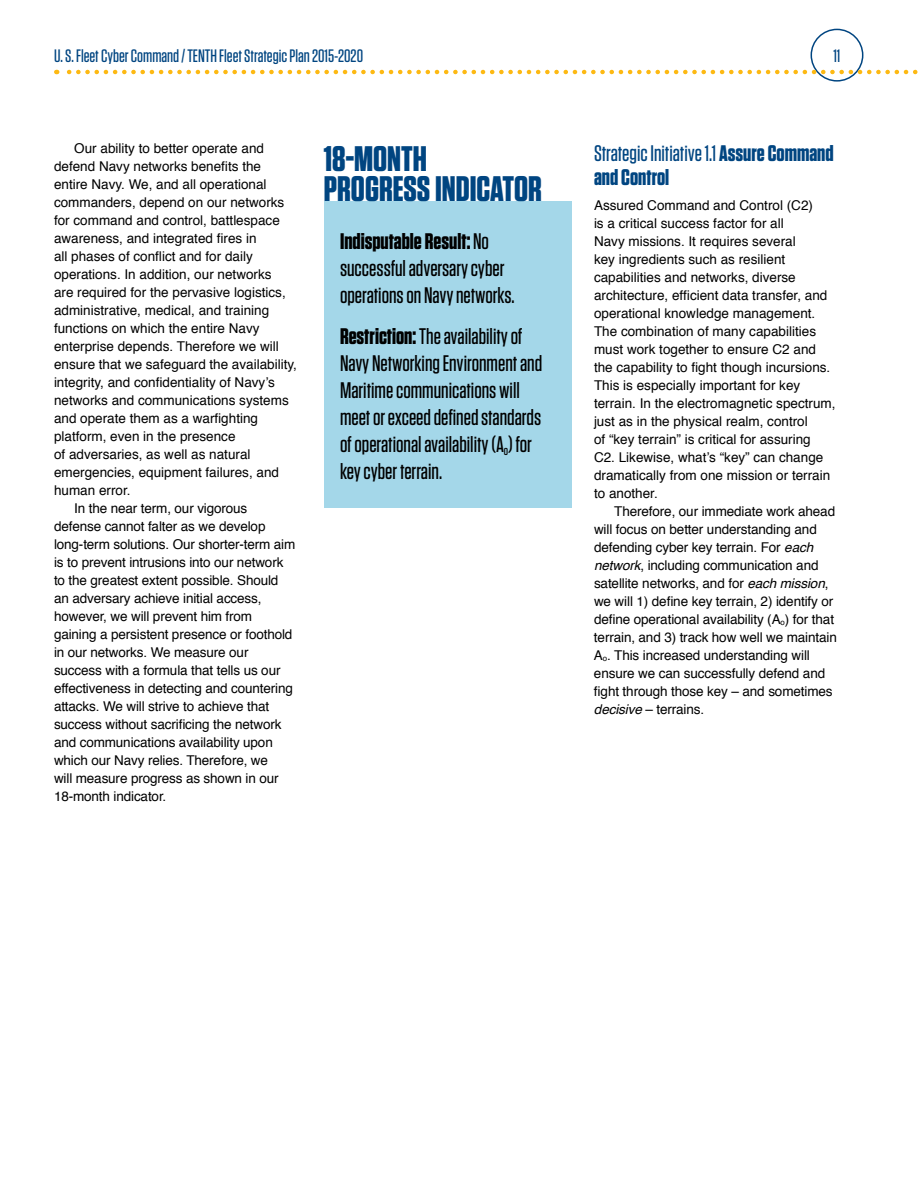
<style>
.page{position:relative;width:918px;height:1188px;background:#fff}
.page>*{position:absolute;margin:0;border:0;box-sizing:border-box;transform-origin:0 0}
.t1{font:700 35.4px/30px "Tungsten";color:#004581}
.t2{font:500 22.5px/27px "Tungsten";color:#000}
.t3{font:700 22.5px/24px "Tungsten";color:#004581}
.t4{font:500 18px "Tungsten";color:#004581}
.t5{font:13.5px/18px "Helvetica";color:#000}
.s1{font-weight:700}
.s2{font-weight:500}
.s3{font-style:italic}
</style>
<div class="page">
<div style="left:811px;top:29px;width:52px;height:53px;border:2px solid #004581;border-radius:50%"></div>
<svg style="left:56px;top:70px;width:862px;height:4px"></svg>
<div style="left:324px;top:201px;width:248px;height:307px;background:#a4d7e9"></div>
<h3 class="t4" style="left:54px;top:46px;width:311px">U. S. Fleet Cyber Command / TENTH Fleet Strategic Plan 2015-2020</h3>
<h3 class="t4" style="left:833px;top:46px;width:9px">11</h3>
<p class="t5" style="left:74px;top:140px;width:191px">Our ability to better operate and</p>
<p class="t5" style="left:54px;top:158px;width:209px">defend Navy networks benefits the</p>
<p class="t5" style="left:54px;top:176px;width:214px">entire Navy. We, and all operational</p>
<p class="t5" style="left:54px;top:194px;width:232px">commanders, depend on our networks</p>
<p class="t5" style="left:54px;top:212px;width:227px">for command and control, battlespace</p>
<p class="t5" style="left:54px;top:230px;width:204px">awareness, and integrated fires in</p>
<p class="t5" style="left:54px;top:248px;width:200px">all phases of conflict and for daily</p>
<p class="t5" style="left:54px;top:266px;width:219px">operations. In addition, our networks</p>
<p class="t5" style="left:54px;top:284px;width:233px">are required for the pervasive logistics,</p>
<p class="t5" style="left:54px;top:302px;width:217px">administrative, medical, and training</p>
<p class="t5" style="left:54px;top:320px;width:207px">functions on which the entire Navy</p>
<p class="t5" style="left:54px;top:338px;width:226px">enterprise depends. Therefore we will</p>
<p class="t5" style="left:54px;top:356px;width:244px">ensure that we safeguard the availability,</p>
<p class="t5" style="left:54px;top:374px;width:222px">integrity, and confidentiality of Navy’s</p>
<p class="t5" style="left:54px;top:392px;width:236px">networks and communications systems</p>
<p class="t5" style="left:54px;top:410px;width:206px">and operate them as a warfighting</p>
<p class="t5" style="left:54px;top:428px;width:183px">platform, even in the presence</p>
<p class="t5" style="left:54px;top:446px;width:198px">of adversaries, as well as natural</p>
<p class="t5" style="left:54px;top:464px;width:227px">emergencies, equipment failures, and</p>
<p class="t5" style="left:54px;top:482px;width:78px">human error.</p>
<p class="t5" style="left:74px;top:500px;width:175px">In the near term, our vigorous</p>
<p class="t5" style="left:54px;top:518px;width:213px">defense cannot falter as we develop</p>
<p class="t5" style="left:54px;top:536px;width:243px">long-term solutions. Our shorter-term aim</p>
<p class="t5" style="left:54px;top:554px;width:231px">is to prevent intrusions into our network</p>
<p class="t5" style="left:54px;top:572px;width:226px">to the greatest extent possible. Should</p>
<p class="t5" style="left:54px;top:590px;width:209px">an adversary achieve initial access,</p>
<p class="t5" style="left:54px;top:608px;width:200px">however, we will prevent him from</p>
<p class="t5" style="left:54px;top:626px;width:240px">gaining a persistent presence or foothold</p>
<p class="t5" style="left:54px;top:644px;width:196px">in our networks. We measure our</p>
<p class="t5" style="left:54px;top:662px;width:228px">success with a formula that tells us our</p>
<p class="t5" style="left:54px;top:680px;width:240px">effectiveness in detecting and countering</p>
<p class="t5" style="left:54px;top:698px;width:217px">attacks. We will strive to achieve that</p>
<p class="t5" style="left:54px;top:716px;width:229px">success without sacrificing the network</p>
<p class="t5" style="left:54px;top:734px;width:220px">and communications availability upon</p>
<p class="t5" style="left:54px;top:752px;width:216px">which our Navy relies. Therefore, we</p>
<p class="t5" style="left:54px;top:770px;width:226px">will measure progress as shown in our</p>
<p class="t5" style="left:54px;top:788px;width:114px">18-month indicator.</p>
<h1 class="t1" style="left:324px;top:145px;width:205px">18-Month<br>PROGRESS INDICATOR</h1>
<h2 class="t2" style="left:340px;top:228px;width:176px"><span class="s1">Indisputable Result:</span> No successful adversary cyber operations on Navy networks.</h2>
<h2 class="t2" style="left:340px;top:323px;width:204px"><span class="s1">Restriction:</span> The availability of<br>Navy Networking Environment and<br>Maritime communications will meet or exceed defined standards of operational availability (A<sub>o</sub>) for key cyber terrain.</h2>
<h2 class="t3" style="left:594px;top:142px;width:241px"><span class="s2">Strategic Initiative 1.1</span> Assure Command and Control</h2>
<p class="t5" style="left:594px;top:197px;width:243px">Assured Command and Control (C2)<br>is a critical success factor for all<br>Navy missions. It requires several<br>key ingredients such as resilient capabilities and networks, diverse architecture, efficient data transfer, and operational knowledge management.<br>The combination of many capabilities must work together to ensure C2 and the capability to fight though incursions.<br>This is especially important for key terrain. In the electromagnetic spectrum, just as in the physical realm, control<br>of “key terrain” is critical for assuring<br>C2. Likewise, what’s “key” can change dramatically from one mission or terrain to another.</p>
<p class="t5" style="left:594px;top:502px;width:244px;text-indent:20px">Therefore, our immediate work ahead will focus on better understanding and defending cyber key terrain. For <span class="s3">each network</span>, including communication and satellite networks, and for <span class="s3">each mission</span>, we will 1) define key terrain, 2) identify or define operational availability (A<sub>o</sub>) for that terrain, and 3) track how well we maintain A<sub>o</sub>. This increased understanding will ensure we can successfully defend and fight through those key – and sometimes <span class="s3">decisive</span> – terrains.</p>
</div>
